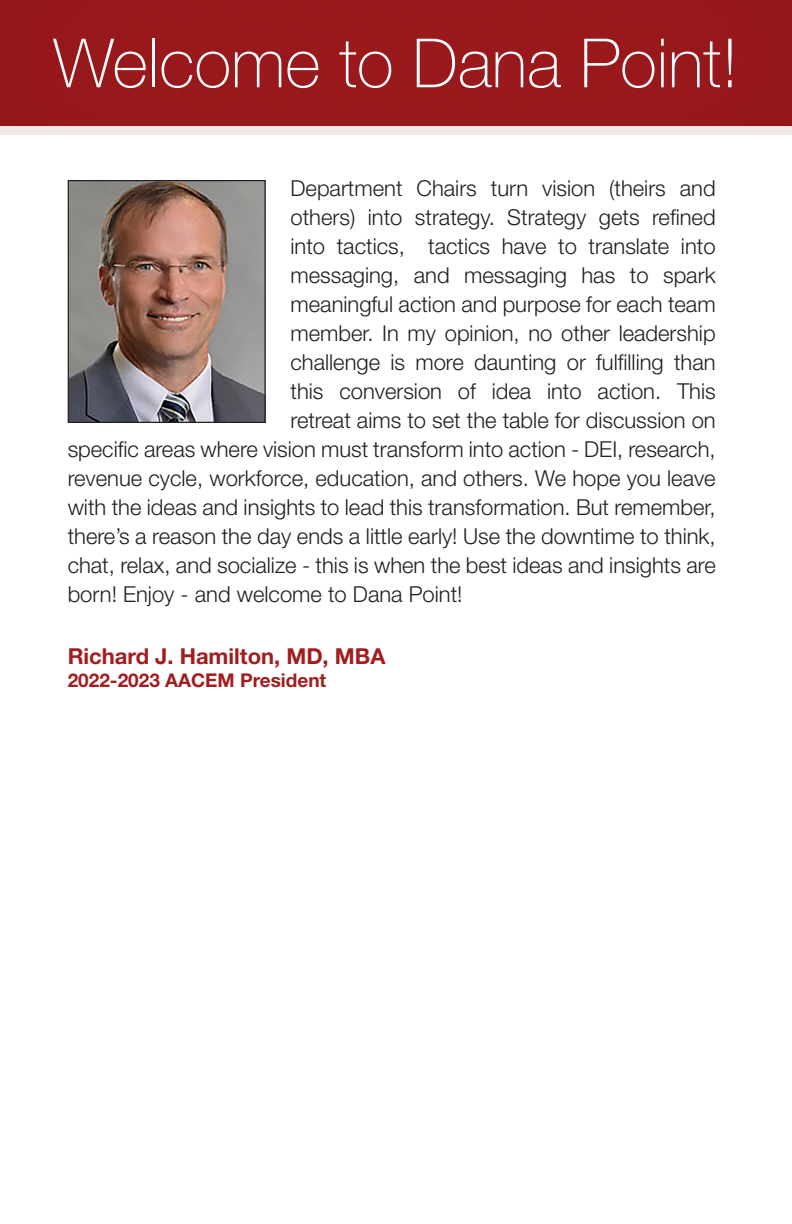
<style>
.page{position:relative;width:792px;height:1224px;background:#fff}
.page>*{position:absolute;margin:0;border:0;box-sizing:border-box;transform-origin:0 0}
.t1{font:100 68px "Helvetica Neue LT Std";color:#fff}
.t2{font:300 22px "Helvetica Neue LT Std";color:#231f20}
.t3{font:700 22px "Helvetica Neue LT Std";color:#a21d20}
.t4{font:700 19px "Helvetica Neue LT Std";color:#a21d20}
</style>
<div class="page">
<div style="left:0;top:0;width:792px;height:138px;background:#98181b"></div>
<div style="left:0;top:126px;width:792px;height:22px;background:linear-gradient(to bottom,#f2e2e2,#fff)"></div>
<img style="left:70px;top:182px;width:194px;height:239px">
<div style="left:68px;top:180px;width:198px;height:243px;border:1px solid #231f20"></div>
<p class="t1" style="left:53px;top:24px;width:687px">Welcome to Dana Point!</p>
<p class="t2" style="left:291px;top:174px;width:427px">Department Chairs turn vision (theirs and</p>
<p class="t2" style="left:291px;top:203px;width:427px">others) into strategy. Strategy gets refined</p>
<p class="t2" style="left:291px;top:232px;width:427px">into tactics, tactics have to translate into</p>
<p class="t2" style="left:291px;top:261px;width:427px">messaging, and messaging has to spark</p>
<p class="t2" style="left:291px;top:290px;width:427px">meaningful action and purpose for each team</p>
<p class="t2" style="left:291px;top:319px;width:427px">member. In my opinion, no other leadership</p>
<p class="t2" style="left:291px;top:348px;width:427px">challenge is more daunting or fulfilling than</p>
<p class="t2" style="left:291px;top:377px;width:427px">this conversion of idea into action. This</p>
<p class="t2" style="left:291px;top:406px;width:427px">retreat aims to set the table for discussion on</p>
<p class="t2" style="left:68px;top:435px;width:649px">specific areas where vision must transform into action - DEI, research,</p>
<p class="t2" style="left:68px;top:464px;width:650px">revenue cycle, workforce, education, and others. We hope you leave</p>
<p class="t2" style="left:68px;top:493px;width:649px">with the ideas and insights to lead this transformation. But remember,</p>
<p class="t2" style="left:68px;top:522px;width:650px">there’s a reason the day ends a little early! Use the downtime to think,</p>
<p class="t2" style="left:68px;top:551px;width:650px">chat, relax, and socialize - this is when the best ideas and insights are</p>
<p class="t2" style="left:68px;top:580px;width:396px">born! Enjoy - and welcome to Dana Point!</p>
<p class="t3" style="left:68px;top:643px;width:319px">Richard J. Hamilton, MD, MBA</p>
<p class="t4" style="left:68px;top:668px;width:260px">2022-2023 AACEM President</p>
</div>
